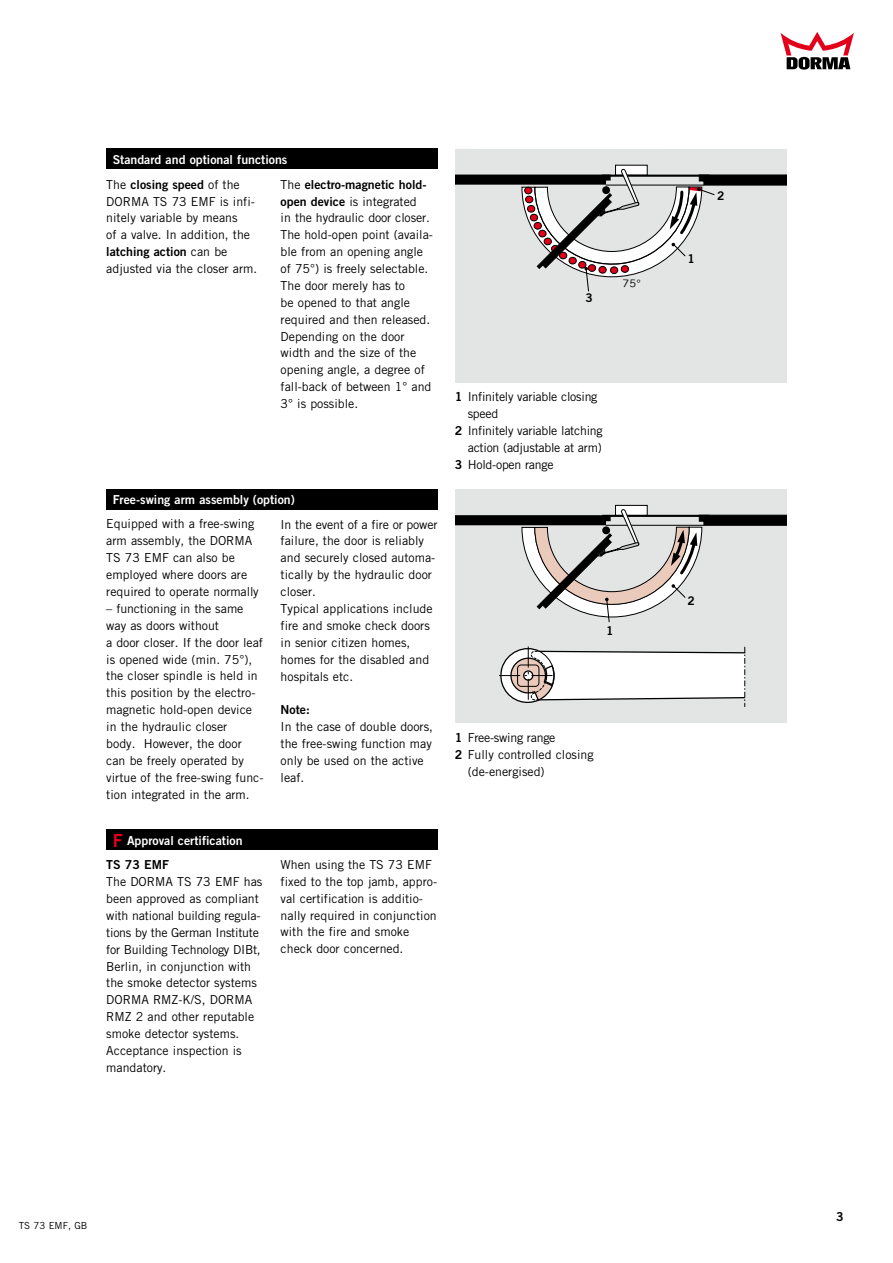
<style>
.page{position:relative;width:893px;height:1263px;background:#fff}
.page>*{position:absolute;margin:0;border:0;box-sizing:border-box;transform-origin:0 0}
.t1{font:12.3px/17px "Trade Gothic";color:#000}
.t2{font:12.3px "Trade Gothic";letter-spacing:-.02em;color:#000}
.t3{font:12.3px "Trade Gothic Bold Two";color:#fff}
.t4{font:12.3px "Trade Gothic Bold Two";color:#000}
.t5{font:12px "Trade Gothic Bold Two";color:#000}
.t6{font:9.75px "Trade Gothic";color:#000}
.s1{font-family:"Trade Gothic"}
.s2{font-family:"Trade Gothic Bold Two"}
.s3{font-size:18px;color:#e2001a}
</style>
<div class="page">
<div style="left:455px;top:149px;width:332px;height:230px;background:#e3e4e4"></div>
<div style="left:615px;top:165px;width:32px;height:10px;background:#fff"></div>
<div style="left:455px;top:489px;width:332px;height:230px;background:#e3e4e4"></div>
<div style="left:615px;top:505px;width:32px;height:10px;background:#fff"></div>
<div style="left:615px;top:505px;width:33px;height:11px;border:1px solid #000"></div>
<svg style="left:499px;top:646px;width:247px;height:61px"></svg>
<svg style="left:455px;top:508px;width:332px;height:115px"></svg>
<svg style="left:780px;top:32px;width:74px;height:38px"></svg>
<div style="left:106px;top:829px;width:332px;height:20px;background:#000"></div>
<div style="left:106px;top:149px;width:332px;height:20px;background:#000"></div>
<div style="left:106px;top:489px;width:332px;height:20px;background:#000"></div>
<svg style="left:455px;top:168px;width:332px;height:124px"></svg>
<p class="t3" style="left:113px;top:152px;width:176px">Standard and optional functions</p>
<p class="t4" style="left:106px;top:177px;width:135px"><span class="s1">The</span> closing speed <span class="s1">of the</span></p>
<p class="t1" style="left:106px;top:192px;width:150px">DORMA TS 73 EMF is infi&shy;nitely variable by means<br>of a valve. In addition, the</p>
<p class="t4" style="left:106px;top:244px;width:123px">latching action <span class="s1">can be</span></p>
<p class="t1" style="left:106px;top:260px;width:152px">adjusted via the closer arm.</p>
<p class="t4" style="left:281px;top:177px;width:147px"><span class="s1">The</span> electro-magnetic hold-</p>
<p class="t1" style="left:281px;top:193px;width:154px"><span class="s2">open device</span> is integrated<br>in the hydraulic door closer.<br>The hold-open point (availa&shy;ble from an opening angle of 75°) is freely selectable.<br>The door merely has to<br>be opened to that angle required and then released.<br>Depending on the door width and the size of the opening angle, a degree of fall-back of between 1° and<br>3° is possible.</p>
<p class="t3" style="left:113px;top:492px;width:184px">Free-swing arm assembly (option)</p>
<p class="t1" style="left:106px;top:515px;width:154px">Equipped with a free-swing arm assembly, the DORMA<br>TS 73 EMF can also be employed where doors are required to operate normally</p>
<p class="t1" style="left:106px;top:600px;width:159px">– functioning in the same way as doors without<br>a door closer. If the door leaf is opened wide (min. 75°), the closer spindle is held in this position by the electro&shy;magnetic hold-open device in the hydraulic closer<br>body. However, the door can be freely operated by virtue of the free-swing func&shy;tion integrated in the arm.</p>
<p class="t3" style="left:113px;top:833px;width:131px"><span class="s3">F</span> Approval certification</p>
<p class="t4" style="left:106px;top:857px;width:64px">TS 73 EMF</p>
<p class="t1" style="left:106px;top:873px;width:158px">The DORMA TS 73 EMF has been approved as compliant with national building regula&shy;tions by the German Institute for Building Technology DIBt,<br>Berlin, in conjunction with the smoke detector systems<br>DORMA RMZ-K/S, DORMA<br>RMZ 2 and other reputable smoke detector systems.<br>Acceptance inspection is mandatory.</p>
<p class="t1" style="left:281px;top:515px;width:158px">In the event of a fire or power failure, the door is reliably and securely closed automa&shy;tically by the hydraulic door closer.<br>Typical applications include fire and smoke check doors in senior citizen homes, homes for the disabled and hospitals etc.</p>
<p class="t4" style="left:281px;top:702px;width:31px">Note:</p>
<p class="t1" style="left:281px;top:718px;width:154px">In the case of double doors, the free-swing function may only be used on the active leaf.</p>
<p class="t1" style="left:281px;top:856px;width:158px">When using the TS 73 EMF fixed to the top jamb, appro&shy;val certification is additio&shy;nally required in conjunction with the fire and smoke check door concerned.</p>
<p class="t5" style="left:585px;top:290px;width:9px">3</p>
<p class="t2" style="left:455px;top:389px;width:144px"><span class="s2">1</span> Infinitely variable closing</p>
<p class="t1" style="left:468px;top:405px;width:32px">speed</p>
<p class="t2" style="left:455px;top:423px;width:149px"><span class="s2">2</span> Infinitely variable latching</p>
<p class="t2" style="left:468px;top:440px;width:136px">action (adjustable at arm)</p>
<p class="t2" style="left:455px;top:457px;width:100px"><span class="s2">3</span> Hold-open range</p>
<p class="t5" style="left:606px;top:624px;width:9px">1</p>
<p class="t2" style="left:455px;top:730px;width:102px"><span class="s2">1</span> Free-swing range</p>
<p class="t1" style="left:455px;top:746px;width:140px"><span class="s2">2</span> Fully controlled closing</p>
<p class="t1" style="left:468px;top:762px;width:78px">(de-energised)</p>
<p class="t6" style="left:19px;top:1220px;width:70px">TS 73 EMF, GB</p>
<p class="t5" style="left:687px;top:252px;width:9px">1</p>
<p class="t5" style="left:717px;top:188px;width:9px">2</p>
<p class="t5" style="left:687px;top:593px;width:9px">2</p>
<p class="t4" style="left:836px;top:1209px;width:9px">3</p>
</div>
